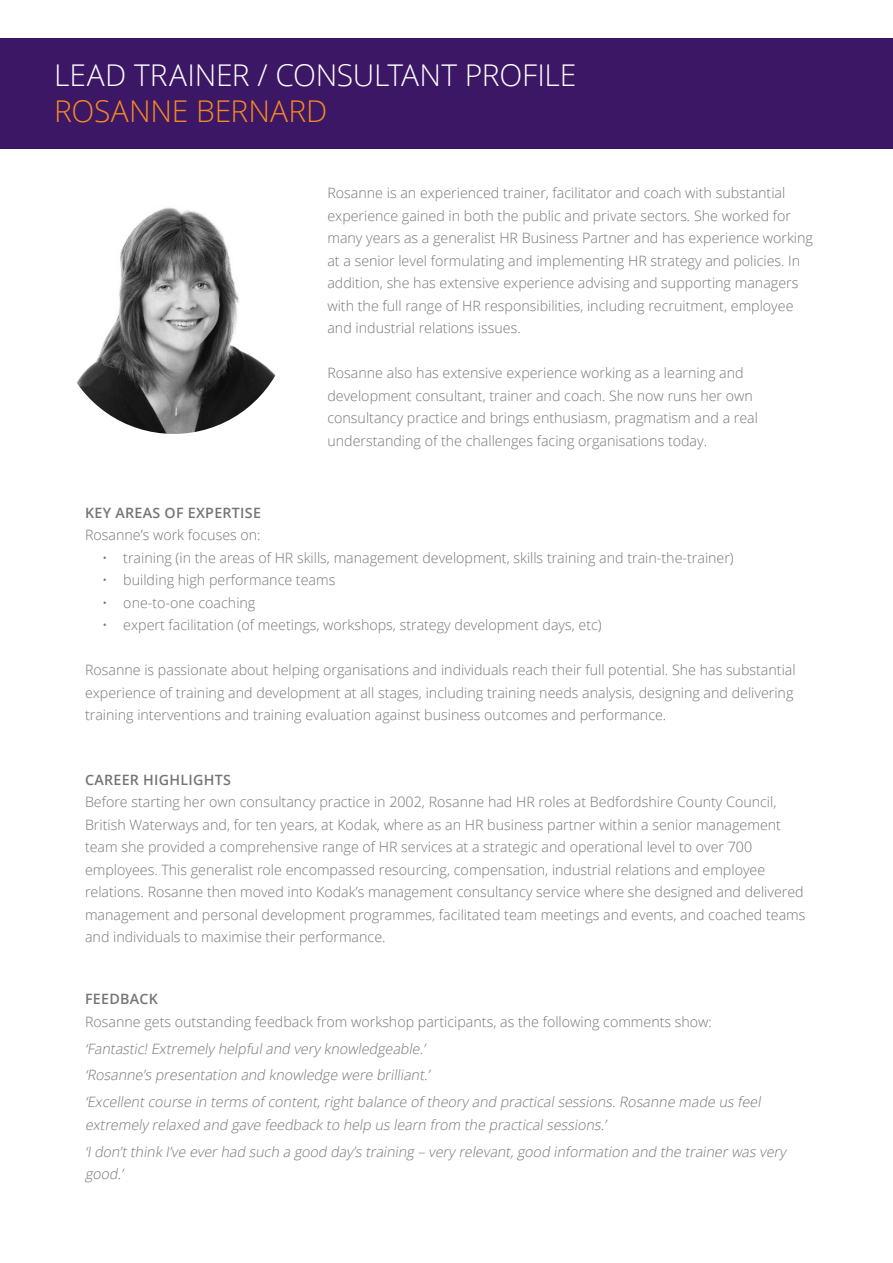
<style>
.page{position:relative;width:893px;height:1263px;background:#fff}
.page>*{position:absolute;margin:0;border:0;box-sizing:border-box;transform-origin:0 0}
.t1{font:300 30px "Open Sans";letter-spacing:-.01em;color:#fff}
.t2{font:300 30px "Open Sans";letter-spacing:-.005em;color:#f68923}
.t3{font:300 14.25px/22.5px "Open Sans";color:#757575}
.t4{font:italic 300 14.25px/22.5px "Open Sans";color:#757575}
.t5{font:600 14.25px "Open Sans";letter-spacing:.02em;color:#757575}
</style>
<div class="page">
<div style="left:0;top:38px;width:893px;height:111px;background:#3c1765"></div>
<img style="left:77px;top:207px;width:199px;height:227px">
<p class="t1" style="left:54px;top:55px;width:524px">LEAD TRAINER / CONSULTANT PROFILE</p>
<p class="t2" style="left:54px;top:91px;width:275px">ROSANNE BERNARD</p>
<p class="t3" style="left:327px;top:181px;width:487px">Rosanne is an experienced trainer, facilitator and coach with substantial experience gained in both the public and private sectors. She worked for many years as a generalist HR Business Partner and has experience working at a senior level formulating and implementing HR strategy and policies. In addition, she has extensive experience advising and supporting managers with the full range of HR responsibilities, including recruitment, employee and industrial relations issues.</p>
<p class="t3" style="left:327px;top:361px;width:432px">Rosanne also has extensive experience working as a learning and development consultant, trainer and coach. She now runs her own consultancy practice and brings enthusiasm, pragmatism and a real understanding of the challenges facing organisations today.</p>
<p class="t5" style="left:85px;top:503px;width:177px">KEY AREAS OF EXPERTISE</p>
<p class="t3" style="left:85px;top:523px;width:177px">Rosanne’s work focuses on:</p>
<p class="t3" style="left:102px;top:546px;width:633px">• training (in the areas of HR skills, management development, skills training and train-the-trainer)</p>
<p class="t3" style="left:102px;top:568px;width:235px">• building high performance teams</p>
<p class="t3" style="left:102px;top:591px;width:155px">• one-to-one coaching</p>
<p class="t3" style="left:102px;top:613px;width:501px">• expert facilitation (of meetings, workshops, strategy development days, etc)</p>
<p class="t3" style="left:85px;top:658px;width:712px">Rosanne is passionate about helping organisations and individuals reach their full potential. She has substantial experience of training and development at all stages, including training needs analysis, designing and delivering training interventions and training evaluation against business outcomes and performance.</p>
<p class="t5" style="left:85px;top:770px;width:147px">CAREER HIGHLIGHTS</p>
<p class="t3" style="left:85px;top:790px;width:722px">Before starting her own consultancy practice in 2002, Rosanne had HR roles at Bedfordshire County Council, British Waterways and, for ten years, at Kodak, where as an HR business partner within a senior management team she provided a comprehensive range of HR services at a strategic and operational level to over 700 employees. This generalist role encompassed resourcing, compensation, industrial relations and employee relations. Rosanne then moved into Kodak’s management consultancy service where she designed and delivered management and personal development programmes, facilitated team meetings and events, and coached teams and individuals to maximise their performance.</p>
<p class="t5" style="left:85px;top:989px;width:74px">FEEDBACK</p>
<p class="t3" style="left:85px;top:1010px;width:628px">Rosanne gets outstanding feedback from workshop participants, as the following comments show:</p>
<p class="t4" style="left:85px;top:1037px;width:345px">‘Fantastic!Extremely helpfuland very knowledgeable.’</p>
<p class="t4" style="left:85px;top:1064px;width:349px">‘Rosanne’s presentation and knowledge were brilliant.’</p>
<p class="t4" style="left:85px;top:1090px;width:680px">‘Excellentcourse in terms of content,rightbalance of theory and practicalsessions.Rosanne made us feel extremely relaxed and gave feedback to help us learn from the practicalsessions.’</p>
<p class="t4" style="left:85px;top:1140px;width:702px">‘Idon’tthink I’ve ever had such a good day’s training – very relevant,good information and the trainer was very good.’</p>
</div>
